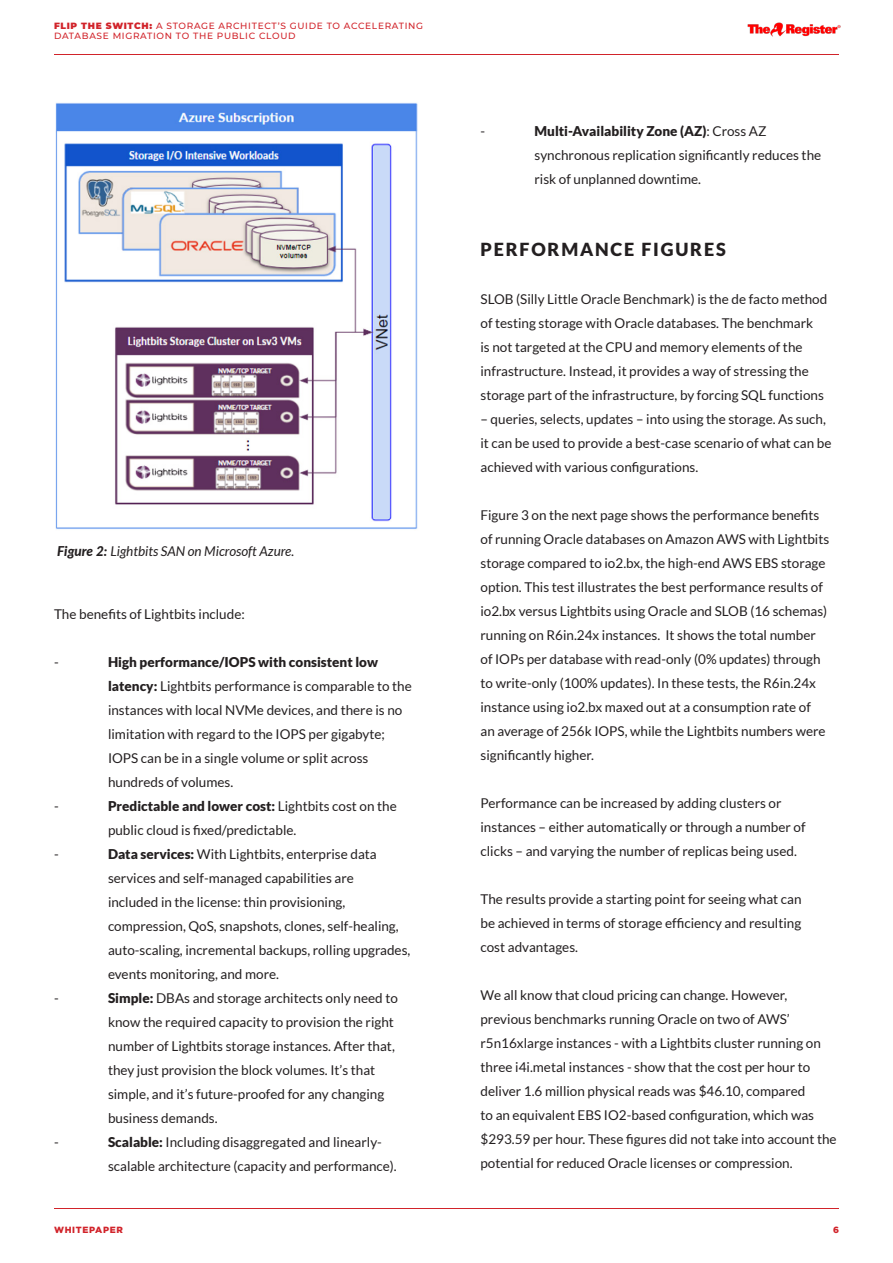
<style>
.page{position:relative;width:893px;height:1263px;background:#fff}
.page>*{position:absolute;margin:0;border:0;box-sizing:border-box;transform-origin:0 0}
.t1{font:900 18px "Lato";letter-spacing:.1em;color:#231f20}
.t2{font:13.5px/24px "Lato";color:#231f20}
.t3{font:italic 13.5px "Lato";color:#231f20}
.t4{font:500 9px/10.8px "Montserrat";letter-spacing:.075em;color:#d1232a}
.t5{font:900 9px "Gotham";letter-spacing:.075em;color:#d1232a}
.s1{font-weight:900}
.s2{font-weight:800}
</style>
<div class="page">
<hr style="left:54px;top:54px;width:785px;height:1px;background:#d1232a">
<hr style="left:54px;top:1208px;width:785px;height:1px;background:#d1232a">
<img style="left:747px;top:22px;width:94px;height:15px">
<img style="left:55px;top:102px;width:363px;height:428px">
<p class="t4" style="left:54px;top:20px;width:371px"><span class="s1">FLIP THE SWITCH:</span> A STORAGE ARCHITECT’S GUIDE TO ACCELERATING<br>DATABASE MIGRATION TO THE PUBLIC CLOUD</p>
<p class="t3" style="left:57px;top:543px;width:239px"><span class="s2">Figure 2:</span> Lightbits SAN on Microsoft Azure.</p>
<p class="t2" style="left:54px;top:602px;width:192px">The benefits of Lightbits include:</p>
<p class="t2" style="left:54px;top:650px;width:6px">-</p>
<p class="t2" style="left:108px;top:650px;width:305px"><span class="s1">High performance/IOPS with consistent low latency:</span> Lightbits performance is comparable to the instances with local NVMe devices, and there is no limitation with regard to the IOPS per gigabyte; IOPS can be in a single volume or split across hundreds of volumes.</p>
<p class="t2" style="left:54px;top:794px;width:6px">-</p>
<p class="t2" style="left:108px;top:794px;width:290px"><span class="s1">Predictable and lower cost:</span> Lightbits cost on the public cloud is fixed/predictable.</p>
<p class="t2" style="left:54px;top:842px;width:6px">-</p>
<p class="t2" style="left:108px;top:842px;width:304px"><span class="s1">Data services:</span> With Lightbits, enterprise data services and self-managed capabilities are<br>included in the license: thin provisioning, compression, QoS, snapshots, clones, self-healing, auto-scaling, incremental backups, rolling upgrades, events monitoring, and more.</p>
<p class="t2" style="left:54px;top:986px;width:6px">-</p>
<p class="t2" style="left:108px;top:986px;width:291px"><span class="s1">Simple:</span> DBAs and storage architects only need to know the required capacity to provision the right number of Lightbits storage instances. After that, they just provision the block volumes. It’s that simple, and it’s future-proofed for any changing business demands.</p>
<p class="t2" style="left:54px;top:1130px;width:6px">-</p>
<p class="t2" style="left:108px;top:1130px;width:290px"><span class="s1">Scalable:</span> Including disaggregated and linearly&shy;scalable architecture (capacity and performance).</p>
<p class="t2" style="left:480px;top:119px;width:6px">-</p>
<p class="t2" style="left:534px;top:119px;width:288px"><span class="s1">Multi-Availability Zone (AZ)</span>: Cross AZ synchronous replication significantly reduces the risk of unplanned downtime.</p>
<p class="t1" style="left:480px;top:239px;width:247px">PERFORMANCE FIGURES</p>
<p class="t2" style="left:480px;top:287px;width:348px">SLOB (Silly Little Oracle Benchmark) is the de facto method of testing storage with Oracle databases. The benchmark<br>is not targeted at the CPU and memory elements of the infrastructure. Instead, it provides a way of stressing the storage part of the infrastructure, by forcing SQL functions</p>
<p class="t2" style="left:480px;top:407px;width:352px">– queries, selects, updates – into using the storage. As such, it can be used to provide a best-case scenario of what can be achieved with various configurations.</p>
<p class="t2" style="left:480px;top:503px;width:350px">Figure 3 on the next page shows the performance benefits of running Oracle databases on Amazon AWS with Lightbits storage compared to io2.bx, the high-end AWS EBS storage option. This test illustrates the best performance results of io2.bx versus Lightbits using Oracle and SLOB (16 schemas) running on R6in.24x instances. It shows the total number of IOPs per database with read-only (0% updates) through to write-only (100% updates). In these tests, the R6in.24x instance using io2.bx maxed out at a consumption rate of<br>an average of 256k IOPS, while the Lightbits numbers were significantly higher.</p>
<p class="t2" style="left:480px;top:791px;width:327px">Performance can be increased by adding clusters or instances – either automatically or through a number of clicks – and varying the number of replicas being used.</p>
<p class="t2" style="left:480px;top:887px;width:323px">The results provide a starting point for seeing what can</p>
<p class="t2" style="left:480px;top:911px;width:322px">be achieved in terms of storage efficiency and resulting</p>
<p class="t2" style="left:480px;top:935px;width:99px">cost advantages.</p>
<p class="t2" style="left:480px;top:983px;width:358px">We all know that cloud pricing can change. However, previous benchmarks running Oracle on two of AWS’ r5n16xlarge instances - with a Lightbits cluster running on three i4i.metal instances - show that the cost per hour to deliver 1.6 million physical reads was $46.10, compared<br>to an equivalent EBS IO2-based configuration, which was $293.59 per hour. These figures did not take into account the potential for reduced Oracle licenses or compression.</p>
<p class="t5" style="left:54px;top:1225px;width:70px">WHITEPAPER</p>
<p class="t5" style="left:833px;top:1225px;width:7px">6</p>
</div>
